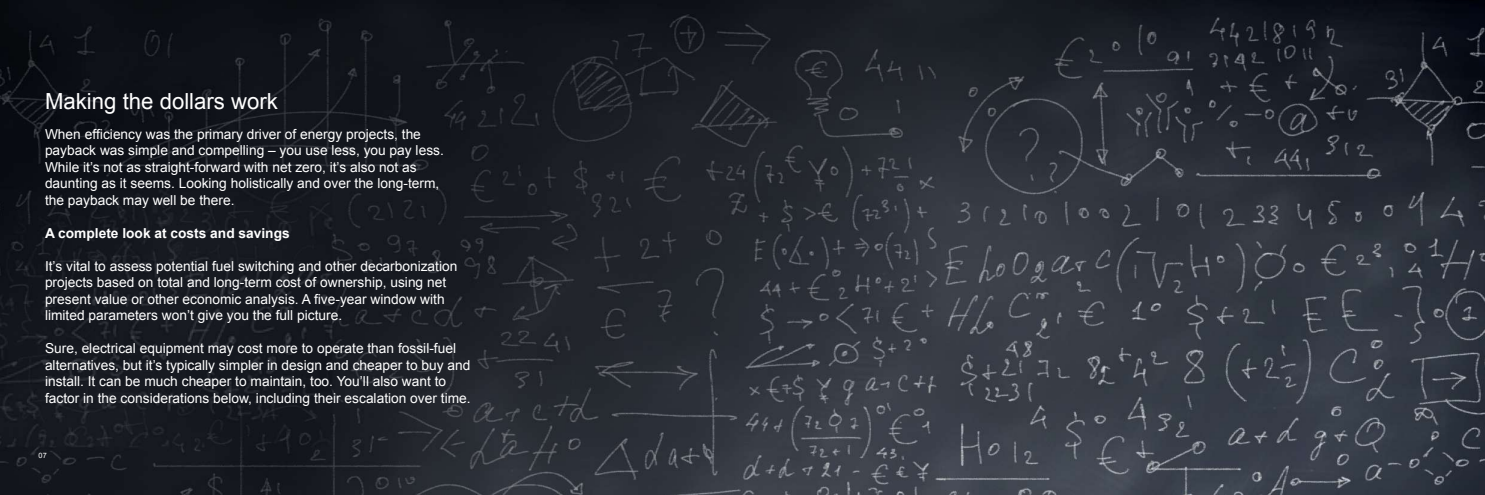
<style>
.page{position:relative;width:1485px;height:495px;background:#fff}
.page>*{position:absolute;margin:0;border:0;box-sizing:border-box;transform-origin:0 0}
.t1{font:22.25px "Arial";color:#fff}
.t2{font:13.75px/16.5px "Arial";color:#fff}
.t3{font:700 13.75px "Arial";color:#fff}
.t4{font:7.38px "Arial";color:#fff}
</style>
<div class="page">
<img style="left:0;top:0;width:1485px;height:495px">
<h1 class="t1" style="left:45px;top:86px;width:235px">Making the dollars work</h1>
<p class="t2" style="left:45px;top:126px;width:400px">When efficiency was the primary driver of energy projects, the payback was simple and compelling – you use less, you pay less.<br>While it’s not as straight-forward with net zero, it’s also not as daunting as it seems. Looking holistically and over the long-term, the payback may well be there.</p>
<p class="t3" style="left:45px;top:224px;width:246px">A complete look at costs and savings</p>
<p class="t2" style="left:45px;top:258px;width:414px">It’s vital to assess potential fuel switching and other decarbonization projects based on total and long-term cost of ownership, using net present value or other economic analysis. A five-year window with limited parameters won’t give you the full picture.</p>
<p class="t2" style="left:45px;top:340px;width:427px">Sure, electrical equipment may cost more to operate than fossil-fuel alternatives, but it’s typically simpler in design and cheaper to buy and install. It can be much cheaper to maintain, too. You’ll also want to factor in the considerations below, including their escalation over time.</p>
<p class="t4" style="left:39px;top:451px;width:10px">07</p>
</div>
